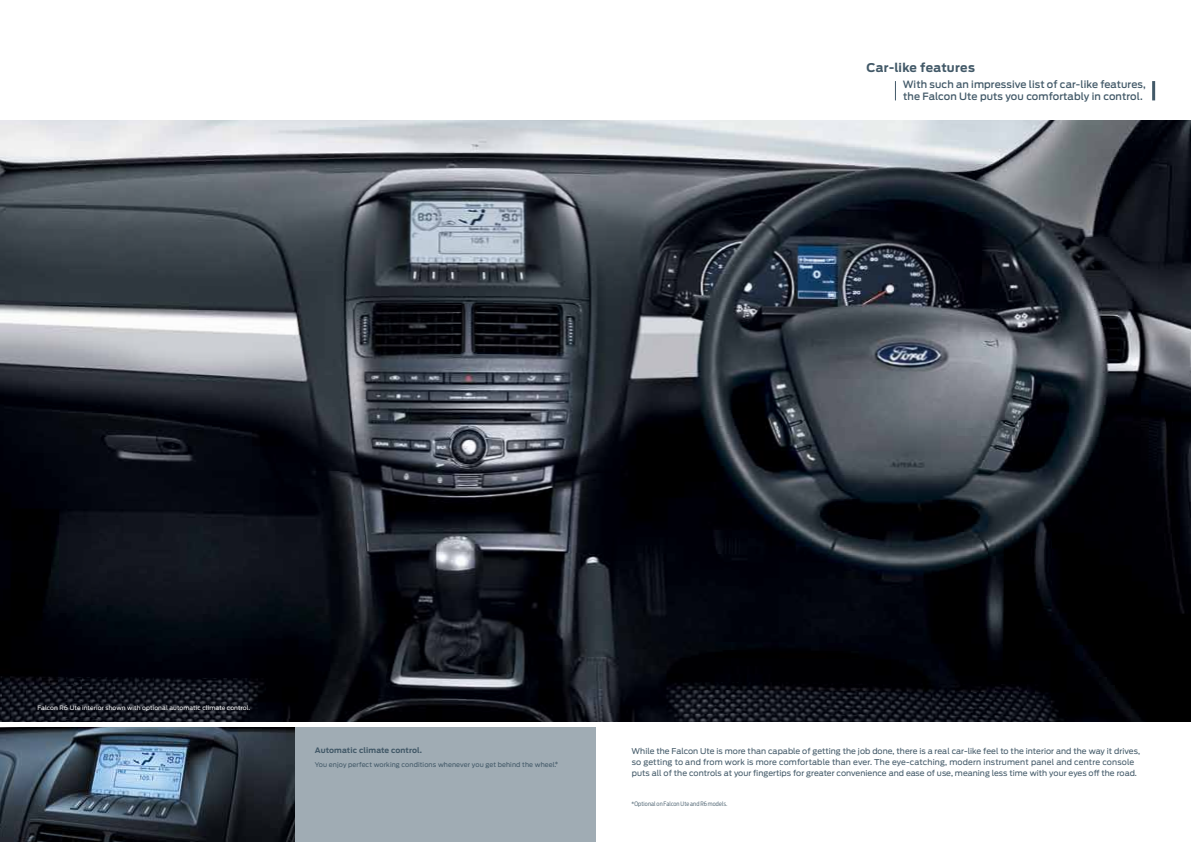
<style>
.page{position:relative;width:1191px;height:842px;background:#fff}
.page>*{position:absolute;margin:0;border:0;box-sizing:border-box;transform-origin:0 0}
.feature_heads_level{font:700 12px "Ford Antenna";letter-spacing:.02em;color:#425968}
.feature_copy_level_2{font:500 10px/12px "Ford Antenna";letter-spacing:.01em;color:#425968}
.Floating_Copy{font:8px/11px "Ford Antenna";letter-spacing:.005em;color:#425968}
.Slate_Box_Copy{font:700 7.5px "Ford Antenna";letter-spacing:.015em;color:#425968}
.Slate_Box_Copy-2{font:6.5px "Ford Antenna";letter-spacing:.015em;color:#425968}
.Captions{font:6px "Ford Antenna";letter-spacing:.015em;color:#fff}
.disclaimer{font:300 6px "Ford Antenna Cond";letter-spacing:.02em;color:#425968}
</style>
<div class="page">
<img style="left:0;top:727px;width:295px;height:115px">
<img style="left:0;top:120px;width:1191px;height:602px">
<div style="left:295px;top:727px;width:300px;height:115px;background:#a0acb4"></div>
<svg style="left:895px;top:81px;width:1px;height:19px"></svg>
<hr style="left:1152px;top:81px;width:3px;height:19px;background:#425968">
<p class="feature_heads_level" style="left:866px;top:57px;width:110px">Car-like features</p>
<p class="feature_copy_level_2" style="left:903px;top:78px;width:244px">With such an impressive list of car-like features, the Falcon Ute puts you comfortably in control.</p>
<p class="Captions" style="left:38px;top:703px;width:214px">Falcon R6 Ute interior shown with optional automatic climate control.</p>
<p class="Slate_Box_Copy" style="left:315px;top:744px;width:109px">Automatic climate control.</p>
<p class="Slate_Box_Copy-2" style="left:315px;top:759px;width:245px">You enjoy perfect working conditions whenever you get behind the wheel.<sup>*</sup></p>
<p class="Floating_Copy" style="left:631px;top:744px;width:510px">While the Falcon Ute is more than capable of getting the job done, there is a real car-like feel to the interior and the way it drives, so getting to and from work is more comfortable than ever. The eye-catching, modern instrument panel and centre console puts all of the controls at your fingertips for greater convenience and ease of use, meaning less time with your eyes off the road.</p>
<p class="disclaimer" style="left:631px;top:799px;width:97px">*Optional on Falcon Ute and R6 models.</p>
</div>
